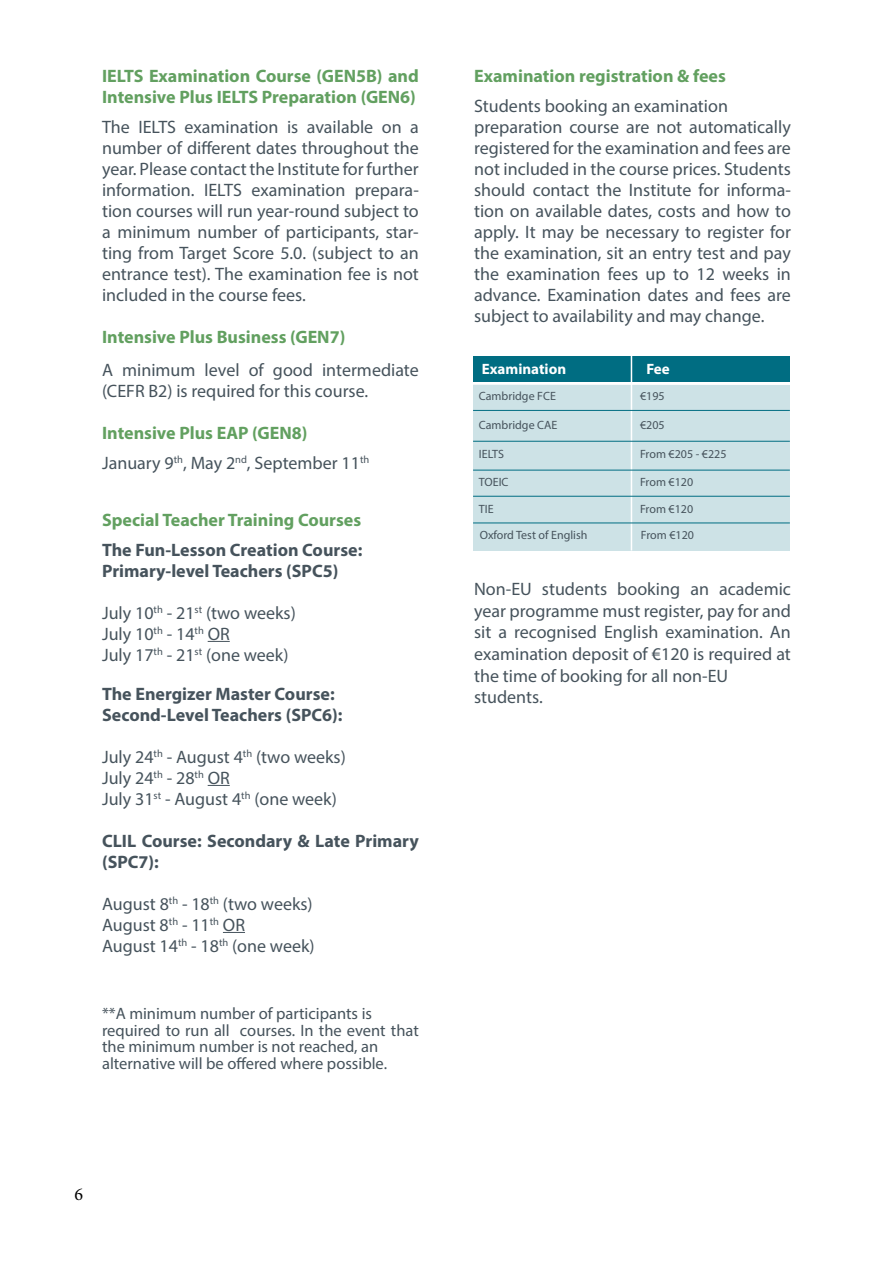
<style>
.page{position:relative;width:893px;height:1263px;background:#fff}
.page>*{position:absolute;margin:0;border:0;box-sizing:border-box;transform-origin:0 0}
.t1{font:18px/21px "Myriad Pro";color:#46535c}
.t2{font:700 18px/21px "Myriad Pro";color:#62a060}
.t3{font:700 18px/21px "Myriad Pro";color:#46535c}
.t4{font:18px "Minion Pro";color:#000}
.t5{font:16.5px/16.5px "Myriad Pro";color:#46535c}
.t6{font:700 15px "Myriad Pro";color:#fff}
.t7{font:12px "Myriad Pro";color:#46535c}
.s1{font-weight:700;color:#62a060}
</style>
<div class="page">
<div style="left:473px;top:384px;width:317px;height:166px;background:#cde2e6"></div>
<hr style="left:465px;top:383px;width:345px;height:2px;background:#fff">
<div style="left:473px;top:356px;width:317px;height:26px;background:#006d82"></div>
<hr style="left:631px;top:342px;width:1px;height:208px;background:#fff">
<hr style="left:473px;top:410px;width:317px;height:1px;background:#006d82">
<hr style="left:473px;top:441px;width:317px;height:1px;background:#006d82">
<hr style="left:473px;top:470px;width:317px;height:1px;background:#006d82">
<hr style="left:473px;top:496px;width:317px;height:1px;background:#006d82">
<hr style="left:473px;top:523px;width:317px;height:1px;background:#006d82">
<svg style="left:208px;top:641px;width:22px;height:1px"></svg>
<svg style="left:208px;top:785px;width:22px;height:1px"></svg>
<svg style="left:223px;top:932px;width:22px;height:1px"></svg>
<p class="t2" style="left:102px;top:64px;width:318px">IELTS Examination Course (GEN5B) and<br>Intensive Plus IELTS Preparation (GEN6)</p>
<p class="t1" style="left:102px;top:116px;width:318px;text-align:justify">The IELTS examination is available on a number of different dates throughout the year. Please contact the Institute for further information. IELTS examination prepara&shy;tion courses will run year-round subject to a minimum number of participants, star&shy;ting from Target Score 5.0. (subject to an entrance test). The examination fee is not included in the course fees.</p>
<p class="t2" style="left:102px;top:325px;width:245px">Intensive Plus Business (GEN7)</p>
<p class="t1" style="left:102px;top:359px;width:318px">A minimum level of good intermediate (CEFR B2) is required for this course.</p>
<p class="t1" style="left:102px;top:417px;width:269px;line-height:30px"><span class="s1">Intensive Plus EAP (GEN8)<br></span>January 9<sup>th</sup>, May 2<sup>nd</sup>, September 11<sup>th</sup></p>
<p class="t2" style="left:102px;top:508px;width:261px">Special Teacher Training Courses</p>
<p class="t3" style="left:102px;top:538px;width:262px">The Fun-Lesson Creation Course:<br>Primary-level Teachers (SPC5)</p>
<p class="t1" style="left:102px;top:602px;width:195px">July 10<sup>th</sup> - 21<sup>st</sup> (two weeks)<br>July 10<sup>th</sup> - 14<sup>th</sup> OR<br>July 17<sup>th</sup> - 21<sup>st</sup> (one week)</p>
<p class="t3" style="left:102px;top:682px;width:242px">The Energizer Master Course:<br>Second-Level Teachers (SPC6):</p>
<p class="t1" style="left:102px;top:746px;width:245px">July 24<sup>th</sup> - August 4<sup>th</sup> (two weeks)<br>July 24<sup>th</sup> - 28<sup>th</sup> OR<br>July 31<sup>st</sup> - August 4<sup>th</sup> (one week)</p>
<p class="t3" style="left:102px;top:829px;width:318px">CLIL Course: Secondary &amp; Late Primary (SPC7):</p>
<p class="t1" style="left:102px;top:893px;width:214px">August 8<sup>th</sup> - 18<sup>th</sup> (two weeks)<br>August 8<sup>th</sup> - 11<sup>th</sup> OR<br>August 14<sup>th</sup> - 18<sup>th</sup> (one week)</p>
<p class="t5" style="left:102px;top:1005px;width:318px">**A minimum number of participants is required to run all courses. In the event that the minimum number is not reached, an alternative will be offered where possible.</p>
<p class="t4" style="left:74px;top:1182px;width:10px">6</p>
<p class="t2" style="left:474px;top:64px;width:253px">Examination registration &amp; fees</p>
<p class="t1" style="left:474px;top:95px;width:318px">Students booking an examination preparation course are not automatically registered for the examination and fees are not included in the course prices. Students should contact the Institute for informa&shy;tion on available dates, costs and how to apply. It may be necessary to register for the examination, sit an entry test and pay the examination fees up to 12 weeks in advance. Examination dates and fees are subject to availability and may change.</p>
<p class="t6" style="left:482px;top:359px;width:86px">Examination</p>
<p class="t6" style="left:646px;top:359px;width:25px">Fee</p>
<p class="t7" style="left:479px;top:389px;width:79px">Cambridge FCE</p>
<p class="t7" style="left:479px;top:418px;width:80px">Cambridge CAE</p>
<p class="t7" style="left:479px;top:447px;width:27px">IELTS</p>
<p class="t7" style="left:479px;top:475px;width:31px">TOEIC</p>
<p class="t7" style="left:479px;top:501px;width:16px">TIE</p>
<p class="t7" style="left:480px;top:528px;width:109px">Oxford Test of English</p>
<p class="t7" style="left:640px;top:389px;width:26px">€195</p>
<p class="t7" style="left:640px;top:418px;width:26px">€205</p>
<p class="t7" style="left:640px;top:447px;width:88px">From €205 - €225</p>
<p class="t7" style="left:640px;top:475px;width:55px">From €120</p>
<p class="t7" style="left:640px;top:501px;width:55px">From €120</p>
<p class="t7" style="left:641px;top:528px;width:55px">From €120</p>
<p class="t1" style="left:474px;top:578px;width:318px;line-height:21.6px">Non-EU students booking an academic year programme must register, pay for and sit a recognised English examination. An examination deposit of €120 is required at the time of booking for all non-EU students.</p>
</div>
